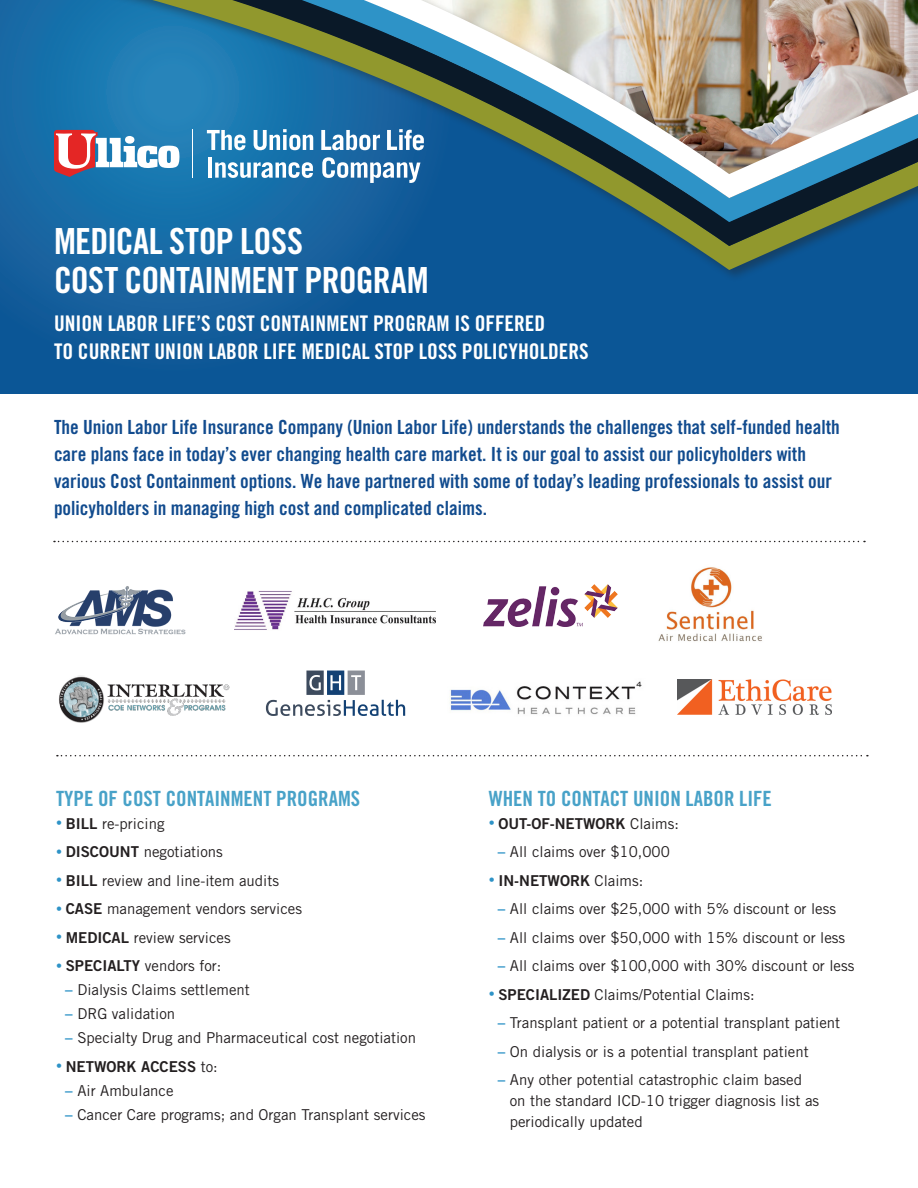
<style>
.page{position:relative;width:918px;height:1188px;background:#fff}
.page>*{position:absolute;margin:0;border:0;box-sizing:border-box;transform-origin:0 0}
.t1{font:36px "Trade Gothic Bold Cond Twenty";letter-spacing:-.02em;color:#fff}
.t2{font:21.6px/28.2px "Trade Gothic Bold Cond Twenty";color:#fff}
.A-hd{font:21px "Trade Gothic Bold Cond Twenty";color:#48a2c8}
.t3{font:19.5px/27px "Trade Gothic Bold Cond Twenty";color:#114b8e}
.t4{font:15px/21px "Trade Gothic";color:#231f20}
.t5{font:15px "Trade Gothic Bold Two";color:#231f20}
.s1{font-size:12px;color:#2e93c7}
.s2{font-family:"Trade Gothic Bold Two"}
.s3{font-weight:700;color:#2e93c7}
.s4{font-family:"Trade Gothic";font-size:12px;color:#2e93c7}
.s5{font-family:"Trade Gothic"}
</style>
<div class="page">
<div style="left:0;top:0;width:918px;height:394px;background:linear-gradient(to right,#115b99,#095595)"></div>
<div style="left:0;top:0;width:918px;height:282px;background:#231f20;opacity:.39"></div>
<svg style="left:0;top:246px;width:918px;height:24px;background:#175e94"></svg>
<svg style="left:0;top:222px;width:918px;height:24px;background:#1d608b"></svg>
<svg style="left:0;top:198px;width:918px;height:24px;background:#1f6289"></svg>
<img style="left:0;top:0;width:918px;height:198px">
<img style="left:55px;top:586px;width:131px;height:49px">
<img style="left:235px;top:591px;width:201px;height:39px">
<img style="left:484px;top:584px;width:134px;height:43px">
<img style="left:658px;top:567px;width:104px;height:75px">
<img style="left:59px;top:675px;width:171px;height:48px">
<svg style="left:266px;top:671px;width:139px;height:45px"></svg>
<img style="left:450px;top:681px;width:192px;height:34px">
<img style="left:677px;top:679px;width:154px;height:35px">
<svg style="left:54px;top:541px;width:811px;height:1px"></svg>
<svg style="left:57px;top:755px;width:811px;height:1px"></svg>
<p class="t1" style="left:54px;top:219px;width:251px">MEDICAL STOP LOSS</p>
<p class="t1" style="left:54px;top:258px;width:376px">COST CONTAINMENT PROGRAM</p>
<p class="t2" style="left:54px;top:309px;width:536px">UNION LABOR LIFE’S COST CONTAINMENT PROGRAM IS OFFERED<br>TO CURRENT UNION LABOR LIFE MEDICAL STOP LOSS POLICYHOLDERS</p>
<p class="t3" style="left:54px;top:413px;width:787px">The Union Labor Life Insurance Company (Union Labor Life) understands the challenges that self-funded health care plans face in today’s ever changing health care market. It is our goal to assist our policyholders with various Cost Containment options. We have partnered with some of today’s leading professionals to assist our policyholders in managing high cost and complicated claims.</p>
<p class="A-hd" style="left:56px;top:786px;width:306px">TYPE OF COST CONTAINMENT PROGRAMS</p>
<p class="t4" style="left:56px;top:813px;width:110px"><span class="s1">•</span> <span class="s2">BILL</span> re-pricing</p>
<p class="t4" style="left:56px;top:841px;width:168px"><span class="s1">•</span> <span class="s2">DISCOUNT</span> negotiations</p>
<p class="t4" style="left:56px;top:870px;width:224px"><span class="s1">•</span> <span class="s2">BILL</span> review and line-item audits</p>
<p class="t4" style="left:56px;top:898px;width:247px"><span class="s1">•</span> <span class="s2">CASE</span> management vendors services</p>
<p class="t4" style="left:56px;top:927px;width:176px"><span class="s1">•</span> <span class="s2">MEDICAL</span> review services</p>
<p class="t4" style="left:56px;top:955px;width:167px"><span class="s1">•</span> <span class="s2">SPECIALTY</span> vendors for:</p>
<p class="t4" style="left:65px;top:979px;width:186px"><span class="s3">–</span> Dialysis Claims settlement</p>
<p class="t4" style="left:65px;top:1003px;width:112px"><span class="s3">–</span> DRG validation</p>
<p class="t4" style="left:65px;top:1027px;width:352px"><span class="s3">–</span> Specialty Drug and Pharmaceutical cost negotiation</p>
<p class="t5" style="left:56px;top:1057px;width:163px"><span class="s4">•</span> NETWORK ACCESS <span class="s5">to:</span></p>
<p class="t4" style="left:65px;top:1080px;width:110px"><span class="s3">–</span> Air Ambulance</p>
<p class="t4" style="left:65px;top:1104px;width:362px"><span class="s3">–</span> Cancer Care programs; and Organ Transplant services</p>
<p class="A-hd" style="left:489px;top:786px;width:285px">WHEN TO CONTACT UNION LABOR LIFE</p>
<p class="t5" style="left:489px;top:814px;width:192px"><span class="s4">•</span> OUT-OF-NETWORK <span class="s5">Claims:</span></p>
<p class="t4" style="left:498px;top:841px;width:174px"><span class="s3">–</span> All claims over $10,000</p>
<p class="t5" style="left:489px;top:871px;width:156px"><span class="s4">•</span> IN-NETWORK <span class="s5">Claims:</span></p>
<p class="t4" style="left:498px;top:898px;width:340px"><span class="s3">–</span> All claims over $25,000 with 5% discount or less</p>
<p class="t4" style="left:498px;top:927px;width:349px"><span class="s3">–</span> All claims over $50,000 with 15% discount or less</p>
<p class="t4" style="left:498px;top:955px;width:358px"><span class="s3">–</span> All claims over $100,000 with 30% discount or less</p>
<p class="t4" style="left:489px;top:984px;width:267px"><span class="s1">•</span> <span class="s2">SPECIALIZED</span> Claims/Potential Claims:</p>
<p class="t4" style="left:498px;top:1012px;width:344px"><span class="s3">–</span> Transplant patient or a potential transplant patient</p>
<p class="t4" style="left:498px;top:1041px;width:312px"><span class="s3">–</span> On dialysis or is a potential transplant patient</p>
<p class="t4" style="left:510px;top:1069px;width:311px;text-indent:-12px"><span class="s3">–</span> Any other potential catastrophic claim based on the standard ICD-10 trigger diagnosis list as periodically updated</p>
</div>
